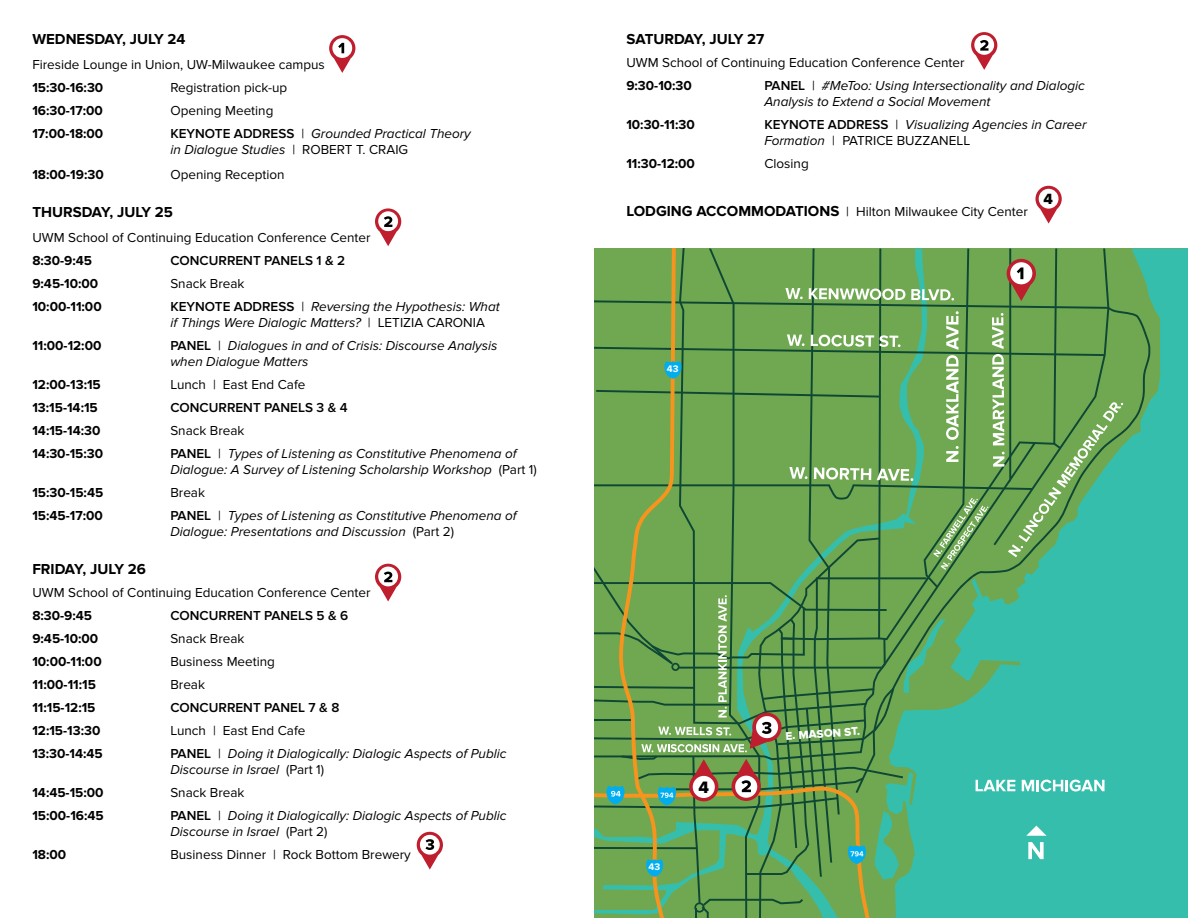
<style>
.page{position:relative;width:1188px;height:918px;background:#fff}
.page>*{position:absolute;margin:0;border:0;box-sizing:border-box;transform-origin:0 0}
.t1{font:17.1px "Proxima Nova Extrabld";color:#000}
.t2{font:15.3px "Proxima Nova Extrabld";color:#000}
.t3{font:700 15px "Proxima Nova";color:#000}
.t4{font:italic 13.5px/16.2px "Proxima Nova";color:#000}
.t5{font:13.5px "Proxima Nova";color:#000}
.t6{font:700 13.5px "Proxima Nova";color:#000}
.t7{font:600 13.5px "Proxima Nova";color:#000}
.t8{font:11.7px "Proxima Nova Extrabld";color:#fff}
.t9{font:700 9.9px "Proxima Nova";color:#fff}
.s1{font-weight:600;font-style:normal}
.s2{font-style:normal}
.s3{font-weight:700;font-size:15px}
</style>
<div class="page">
<svg style="left:1123px;top:249px;width:61px;height:669px;background:#39bca7"></svg>
<svg style="left:1123px;top:300px;width:28px;height:490px;background:#42b694"></svg>
<svg style="left:594px;top:249px;width:529px;height:669px;background:#62a968"></svg>
<svg style="left:329px;top:35px;width:26px;height:38px"></svg>
<svg style="left:971px;top:32px;width:26px;height:38px"></svg>
<svg style="left:375px;top:208px;width:26px;height:38px"></svg>
<svg style="left:375px;top:564px;width:26px;height:37px"></svg>
<svg style="left:417px;top:832px;width:26px;height:38px"></svg>
<svg style="left:1035px;top:186px;width:27px;height:38px"></svg>
<div style="left:1039px;top:189px;width:20px;height:20px;background:#fff;border-radius:50%"></div>
<p class="t3" style="left:32px;top:31px;width:155px">WEDNESDAY, JULY 24</p>
<p class="t5" style="left:32px;top:57px;width:294px">Fireside Lounge in Union, UW-Milwaukee campus</p>
<p class="t6" style="left:32px;top:80px;width:72px">15:30-16:30</p>
<p class="t5" style="left:170px;top:80px;width:118px">Registration pick-up</p>
<p class="t6" style="left:32px;top:103px;width:72px">16:30-17:00</p>
<p class="t5" style="left:170px;top:103px;width:105px">Opening Meeting</p>
<p class="t6" style="left:32px;top:126px;width:72px">17:00-18:00</p>
<p class="t4" style="left:170px;top:126px;width:302px"><span class="s1">KEYNOTE ADDRESS</span> <span class="s2">|</span> Grounded Practical Theory in Dialogue Studies <span class="s2">| ROBERT T. CRAIG</span></p>
<p class="t6" style="left:32px;top:167px;width:73px">18:00-19:30</p>
<p class="t5" style="left:170px;top:167px;width:116px">Opening Reception</p>
<p class="t3" style="left:32px;top:203px;width:142px">THURSDAY, JULY 25</p>
<p class="t5" style="left:32px;top:230px;width:340px">UWM School of Continuing Education Conference Center</p>
<p class="t6" style="left:32px;top:252px;width:61px">8:30-9:45</p>
<p class="t7" style="left:170px;top:252px;width:176px">CONCURRENT PANELS 1 &amp; 2</p>
<p class="t6" style="left:32px;top:275px;width:67px">9:45-10:00</p>
<p class="t5" style="left:170px;top:275px;width:76px">Snack Break</p>
<p class="t6" style="left:32px;top:298px;width:71px">10:00-11:00</p>
<p class="t4" style="left:170px;top:298px;width:331px"><span class="s1">KEYNOTE ADDRESS</span> <span class="s2">|</span> Reversing the Hypothesis: What if Things Were Dialogic Matters? <span class="s2">| LETIZIA CARONIA</span></p>
<p class="t6" style="left:32px;top:338px;width:71px">11:00-12:00</p>
<p class="t4" style="left:170px;top:338px;width:329px"><span class="s1">PANEL</span> <span class="s2">|</span> Dialogues in and of Crisis: Discourse Analysis when Dialogue Matters</p>
<p class="t6" style="left:32px;top:377px;width:70px">12:00-13:15</p>
<p class="t5" style="left:170px;top:377px;width:137px">Lunch | East End Cafe</p>
<p class="t6" style="left:32px;top:400px;width:67px">13:15-14:15</p>
<p class="t7" style="left:170px;top:400px;width:179px">CONCURRENT PANELS 3 &amp; 4</p>
<p class="t6" style="left:32px;top:423px;width:70px">14:15-14:30</p>
<p class="t5" style="left:170px;top:423px;width:76px">Snack Break</p>
<p class="t6" style="left:32px;top:446px;width:72px">14:30-15:30</p>
<p class="t4" style="left:170px;top:446px;width:368px"><span class="s1">PANEL</span> <span class="s2">|</span> Types of Listening as Constitutive Phenomena of<br>Dialogue: A Survey of Listening Scholarship Workshop <span class="s2">(Part 1)</span></p>
<p class="t6" style="left:32px;top:485px;width:72px">15:30-15:45</p>
<p class="t5" style="left:170px;top:485px;width:36px">Break</p>
<p class="t6" style="left:32px;top:508px;width:72px">15:45-17:00</p>
<p class="t4" style="left:170px;top:508px;width:348px"><span class="s1">PANEL</span> <span class="s2">|</span> Types of Listening as Constitutive Phenomena of<br>Dialogue: Presentations and Discussion <span class="s2">(Part 2)</span></p>
<p class="t3" style="left:32px;top:561px;width:115px">FRIDAY, JULY 26</p>
<p class="t5" style="left:32px;top:585px;width:340px">UWM School of Continuing Education Conference Center</p>
<p class="t6" style="left:32px;top:608px;width:61px">8:30-9:45</p>
<p class="t7" style="left:170px;top:608px;width:179px">CONCURRENT PANELS 5 &amp; 6</p>
<p class="t6" style="left:32px;top:631px;width:67px">9:45-10:00</p>
<p class="t5" style="left:170px;top:631px;width:76px">Snack Break</p>
<p class="t6" style="left:32px;top:654px;width:71px">10:00-11:00</p>
<p class="t5" style="left:170px;top:654px;width:106px">Business Meeting</p>
<p class="t6" style="left:32px;top:677px;width:65px">11:00-11:15</p>
<p class="t5" style="left:170px;top:677px;width:36px">Break</p>
<p class="t6" style="left:32px;top:700px;width:65px">11:15-12:15</p>
<p class="t7" style="left:170px;top:700px;width:170px">CONCURRENT PANEL 7 &amp; 8</p>
<p class="t6" style="left:32px;top:723px;width:69px">12:15-13:30</p>
<p class="t5" style="left:170px;top:723px;width:137px">Lunch | East End Cafe</p>
<p class="t6" style="left:32px;top:746px;width:72px">13:30-14:45</p>
<p class="t4" style="left:170px;top:746px;width:338px"><span class="s1">PANEL</span> <span class="s2">|</span> Doing it Dialogically: Dialogic Aspects of Public<br>Discourse in Israel <span class="s2">(Part 1)</span></p>
<p class="t6" style="left:32px;top:785px;width:73px">14:45-15:00</p>
<p class="t5" style="left:170px;top:785px;width:76px">Snack Break</p>
<p class="t6" style="left:32px;top:808px;width:73px">15:00-16:45</p>
<p class="t4" style="left:170px;top:808px;width:338px"><span class="s1">PANEL</span> <span class="s2">|</span> Doing it Dialogically: Dialogic Aspects of Public<br>Discourse in Israel <span class="s2">(Part 2)</span></p>
<p class="t6" style="left:32px;top:847px;width:35px">18:00</p>
<p class="t5" style="left:170px;top:847px;width:242px">Business Dinner | Rock Bottom Brewery</p>
<p class="t3" style="left:626px;top:31px;width:140px">SATURDAY, JULY 27</p>
<p class="t5" style="left:626px;top:55px;width:340px">UWM School of Continuing Education Conference Center</p>
<p class="t6" style="left:626px;top:78px;width:67px">9:30-10:30</p>
<p class="t4" style="left:764px;top:78px;width:322px"><span class="s1">PANEL</span> <span class="s2">|</span> #MeToo: Using Intersectionality and Dialogic<br>Analysis to Extend a Social Movement</p>
<p class="t6" style="left:626px;top:117px;width:70px">10:30-11:30</p>
<p class="t4" style="left:764px;top:117px;width:324px"><span class="s1">KEYNOTE ADDRESS</span> <span class="s2">|</span> Visualizing Agencies in Career<br>Formation | <span class="s2">PATRICE BUZZANELL</span></p>
<p class="t6" style="left:626px;top:156px;width:70px">11:30-12:00</p>
<p class="t5" style="left:764px;top:156px;width:46px">Closing</p>
<p class="t5" style="left:626px;top:204px;width:403px"><span class="s3">LODGING ACCOMMODATIONS</span> | Hilton Milwaukee City Center</p>
<p class="t2" style="left:1043px;top:190px;width:11px">4</p>
<p class="t9" style="left:667px;top:363px;width:13px">43</p>
<p class="t9" style="left:649px;top:861px;width:13px">43</p>
<p class="t1" style="left:698px;top:777px;width:12px">4</p>
<p class="t8" style="left:785px;top:729px;width:76px;rotate:-4deg">E. MASON ST.</p>
</div>
